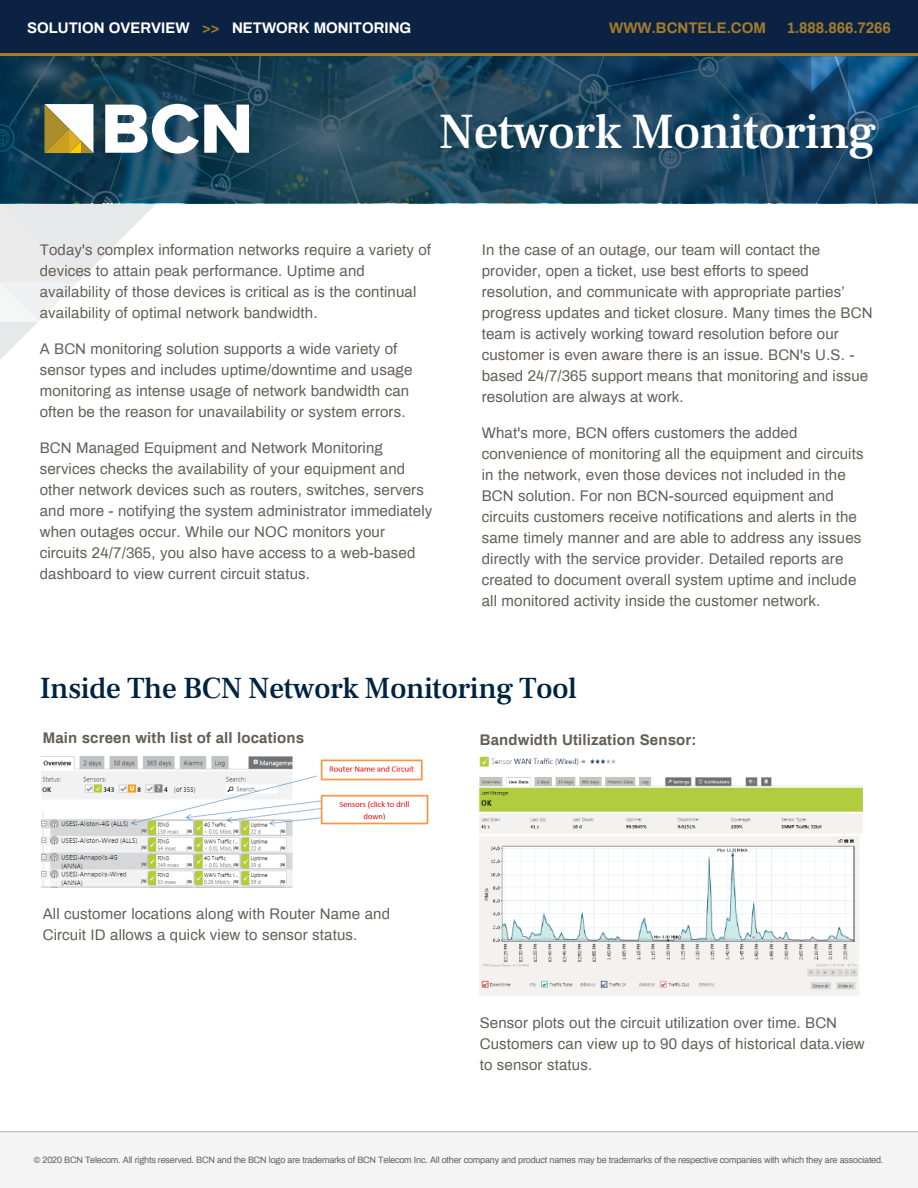
<style>
.page{position:relative;width:918px;height:1188px;background:#fff}
.page>*{position:absolute;margin:0;border:0;box-sizing:border-box;transform-origin:0 0}
.t1{font:500 49.5px "Frank Ruhl Libre";letter-spacing:-.02em;color:#fff}
.t2{font:500 30px "Frank Ruhl Libre";letter-spacing:-.02em;color:#002340}
.t3{font:15px/21px "Archivo";letter-spacing:.01em;color:#635f55}
.t4{font:700 15px "Archivo";letter-spacing:.01em;color:#635f55}
.t5{font:700 15px "Archivo";color:#fff}
.t6{font:700 15px "Archivo";color:#a37b2c}
.t7{font:9px "Archivo";letter-spacing:-.02em;color:#635f56}
.s1{color:#a37b2c}
</style>
<div class="page">
<svg style="left:0;top:204px;width:156px;height:156px"></svg>
<svg style="left:0;top:56px;width:775px;height:147px;background:#1c455c"></svg>
<div style="left:0;top:0;width:918px;height:55px;background:#0c2243"></div>
<svg style="left:105px;top:104px;width:144px;height:50px"></svg>
<svg style="left:44px;top:104px;width:49px;height:49px"></svg>
<svg style="left:775px;top:56px;width:143px;height:147px;background:#17496f"></svg>
<hr style="left:0;top:54px;width:918px;height:2px;background:#a37b2c">
<img style="left:41px;top:756px;width:388px;height:132px">
<img style="left:478px;top:756px;width:385px;height:240px">
<div style="left:0;top:1132px;width:918px;height:56px;background:#f4f4f4"></div>
<hr style="left:0;top:1131px;width:918px;height:1px;background:#b3b1ab">
<p class="t5" style="left:27px;top:17px;width:386px">SOLUTION OVERVIEW <span class="s1">&gt;&gt;</span> NETWORK MONITORING</p>
<p class="t6" style="left:609px;top:17px;width:158px">WWW.BCNTELE.COM</p>
<p class="t6" style="left:787px;top:17px;width:106px">1.888.866.7266</p>
<h1 class="t1" style="left:439px;top:101px;width:439px">Network Monitoring</h1>
<p class="t3" style="left:40px;top:238px;width:393px">Today's complex information networks require a variety of devices to attain peak performance. Uptime and availability of those devices is critical as is the continual availability of optimal network bandwidth.</p>
<p class="t3" style="left:40px;top:337px;width:374px">A BCN monitoring solution supports a wide variety of sensor types and includes uptime/downtime and usage monitoring as intense usage of network bandwidth can often be the reason for unavailability or system errors.</p>
<p class="t3" style="left:40px;top:436px;width:394px">BCN Managed Equipment and Network Monitoring services checks the availability of your equipment and other network devices such as routers, switches, servers and more - notifying the system administrator immediately when outages occur. While our NOC monitors your circuits 24/7/365, you also have access to a web-based dashboard to view current circuit status.</p>
<p class="t3" style="left:482px;top:238px;width:392px">In the case of an outage, our team will contact the provider, open a ticket, use best efforts to speed resolution, and communicate with appropriate parties’ progress updates and ticket closure. Many times the BCN team is actively working toward resolution before our customer is even aware there is an issue. BCN's U.S. - based 24/7/365 support means that monitoring and issue resolution are always at work.</p>
<p class="t3" style="left:482px;top:421px;width:383px">What's more, BCN offers customers the added convenience of monitoring all the equipment and circuits in the network, even those devices not included in the BCN solution. For non BCN-sourced equipment and circuits customers receive notifications and alerts in the same timely manner and are able to address any issues directly with the service provider. Detailed reports are created to document overall system uptime and include all monitored activity inside the customer network.</p>
<h2 class="t2" style="left:40px;top:669px;width:539px">Inside The BCN Network Monitoring Tool</h2>
<p class="t4" style="left:43px;top:727px;width:263px">Main screen with list of all locations</p>
<p class="t4" style="left:480px;top:729px;width:218px">Bandwidth Utilization Sensor:</p>
<p class="t3" style="left:43px;top:902px;width:349px">All customer locations along with Router Name and<br>Circuit ID allows a quick view to sensor status.</p>
<p class="t3" style="left:480px;top:1011px;width:387px">Sensor plots out the circuit utilization over time. BCN<br>Customers can view up to 90 days of historical data.view to sensor status.</p>
<p class="t7" style="left:34px;top:1153px;width:851px">© 2020 BCN Telecom. All rights reserved. BCN and the BCN logo are trademarks of BCN Telecom Inc. All other company and product names may be trademarks of the respective companies with which they are associated.</p>
</div>
